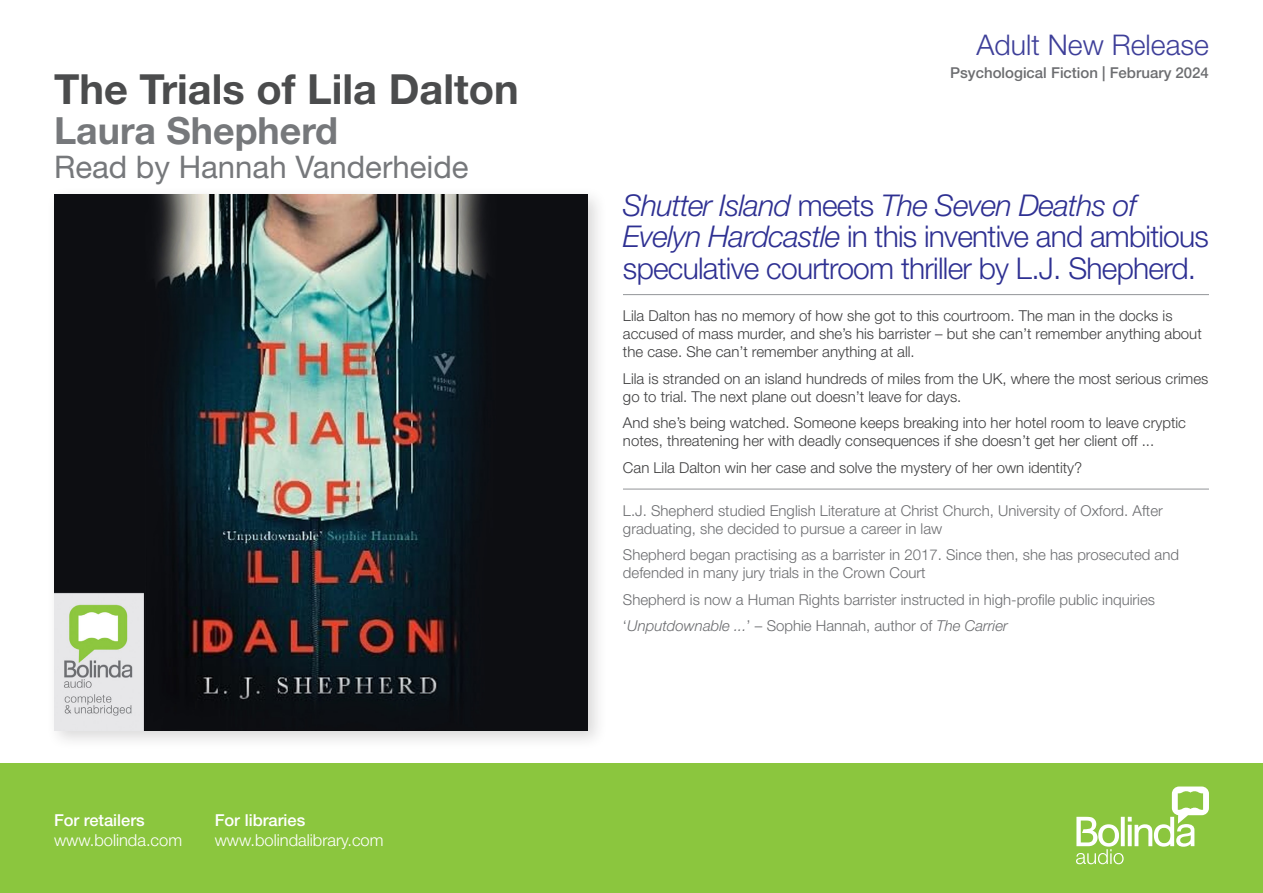
<style>
.page{position:relative;width:1263px;height:893px;background:#fff}
.page>*{position:absolute;margin:0;border:0;box-sizing:border-box;transform-origin:0 0}
.t1{font:700 41.55px "Helvetica Neue LT Std";color:#4b4c4d}
.t2{font:700 37.5px "Helvetica Neue LT Std";color:#76787b}
.t3{font:31.2px "Helvetica Neue LT Std";color:#76787b}
.Teaser_Blurb_-_Adult{font:300 30px/31.5px "Helvetica Neue LT Std";letter-spacing:-.025em;color:#2e3092}
.t4{font:300 28.5px "Helvetica Neue LT Std";color:#3e3f99}
.t5{font:300 16.5px "Helvetica Neue LT Std";color:#fff}
.t6{font:500 16.5px "Helvetica Neue LT Std";color:#fff}
.Main_Blurb{font:300 15px/18px "Helvetica Neue LT Std";color:#3e3e3f}
.Award___Quote{font:300 15px/18px "Helvetica Neue LT Std";color:#6c6d70}
.Award___Quote-2{font:italic 300 15px "Helvetica Neue LT Std";color:#6c6d70}
.Genre___date{font:500 15px "Helvetica Neue LT Std";color:#6c6d70}
.s1{font-style:italic}
.s2{font-style:normal}
</style>
<div class="page">
<div style="left:0;top:763px;width:1263px;height:130px;background:#8bc63e"></div>
<svg style="left:1076px;top:786px;width:133px;height:78px"></svg>
<hr style="left:623px;top:489px;width:586px;height:1px;background:#939598">
<hr style="left:623px;top:294px;width:586px;height:1px;background:#939598">
<div style="left:46px;top:186px;width:562px;height:565px;background:#231f20;opacity:.17"></div>
<img style="left:54px;top:194px;width:534px;height:537px">
<p class="t1" style="left:54px;top:63px;width:466px">The Trials of Lila Dalton</p>
<p class="t2" style="left:54px;top:107px;width:286px">Laura Shepherd</p>
<p class="t3" style="left:54px;top:149px;width:416px">Read by Hannah Vanderheide</p>
<p class="t6" style="left:54px;top:811px;width:92px">For retailers</p>
<p class="t5" style="left:54px;top:830px;width:130px">www.bolinda.com</p>
<p class="t6" style="left:215px;top:811px;width:92px">For libraries</p>
<p class="t5" style="left:215px;top:830px;width:170px">www.bolindalibrary.com</p>
<p class="t4" style="left:977px;top:27px;width:234px">Adult New Release</p>
<p class="Genre___date" style="left:950px;top:63px;width:260px">Psychological Fiction | February 2024</p>
<p class="Teaser_Blurb_-_Adult" style="left:623px;top:188px;width:587px"><span class="s1">Shutter Island</span> meets <span class="s1">The Seven Deaths of<br>Evelyn Hardcastle</span> in this inventive and ambitious speculative courtroom thriller by L.J. Shepherd.</p>
<p class="Main_Blurb" style="left:623px;top:307px;width:580px">Lila Dalton has no memory of how she got to this courtroom. The man in the docks is accused of mass murder, and she’s his barrister – but she can’t remember anything about the case. She can’t remember anything at all.</p>
<p class="Main_Blurb" style="left:623px;top:369px;width:587px">Lila is stranded on an island hundreds of miles from the UK, where the most serious crimes go to trial. The next plane out doesn’t leave for days.</p>
<p class="Main_Blurb" style="left:623px;top:414px;width:564px">And she’s being watched. Someone keeps breaking into her hotel room to leave cryptic notes, threatening her with deadly consequences if she doesn’t get her client off ...</p>
<p class="Main_Blurb" style="left:623px;top:458px;width:461px">Can Lila Dalton win her case and solve the mystery of her own identity?</p>
<p class="Award___Quote" style="left:623px;top:501px;width:541px">L.J. Shepherd studied English Literature at Christ Church, University of Oxford. After graduating, she decided to pursue a career in law</p>
<p class="Award___Quote" style="left:623px;top:546px;width:558px">Shepherd began practising as a barrister in 2017. Since then, she has prosecuted and defended in many jury trials in the Crown Court</p>
<p class="Award___Quote" style="left:623px;top:590px;width:534px">Shepherd is now a Human Rights barrister instructed in high-profile public inquiries</p>
<p class="Award___Quote-2" style="left:623px;top:617px;width:386px"><span class="s2">‘</span>Unputdownable ...<span class="s2">’ – Sophie Hannah, author of</span> The Carrier</p>
</div>
